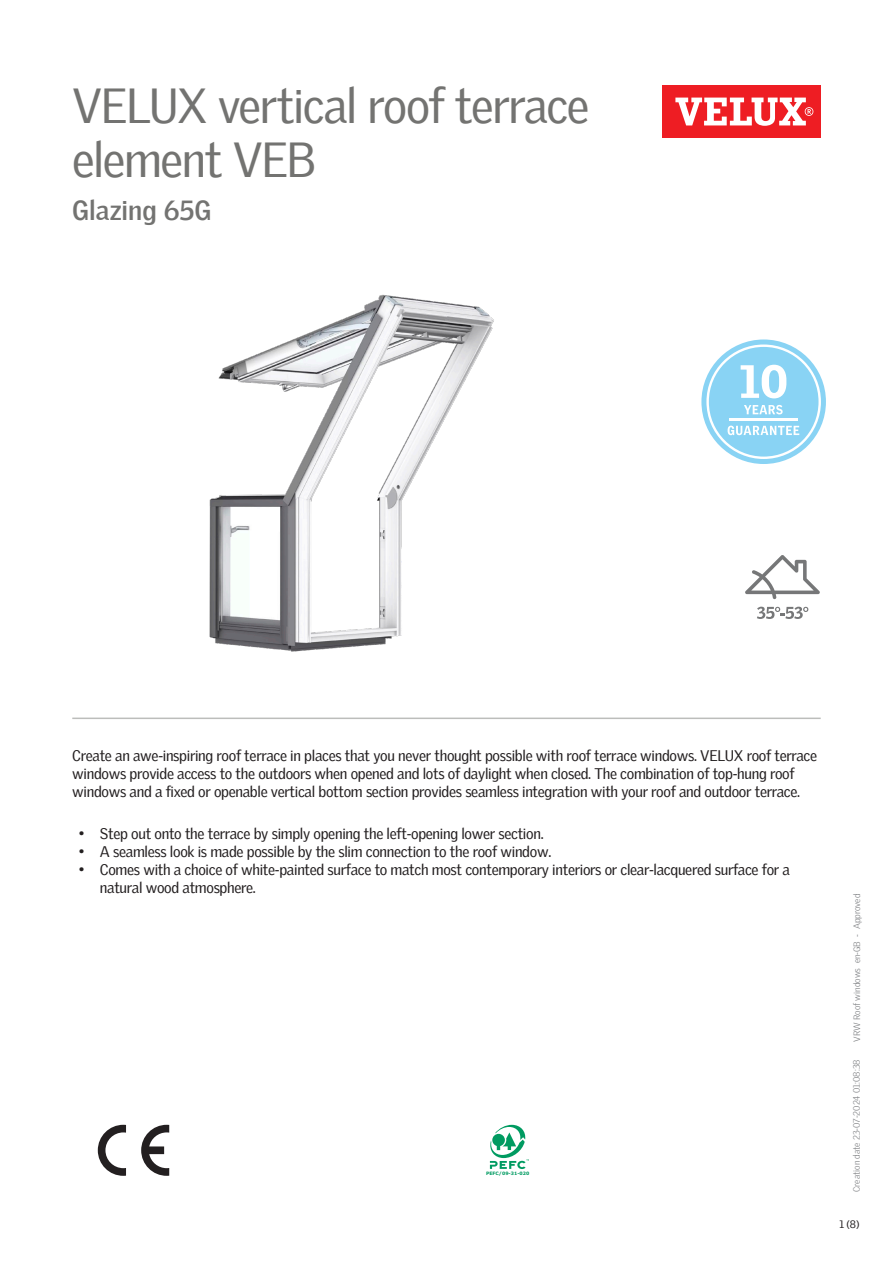
<style>
.page{position:relative;width:893px;height:1263px;background:#fff}
.page>*{position:absolute;margin:0;border:0;box-sizing:border-box;transform-origin:0 0}
.Headline{font:48px/54px "Velux Gothic";letter-spacing:-.03em;color:#737371}
.t1{font:700 27px "Velux Gothic";color:#737371}
.Body_Regular{font:15px/18px "Velux Gothic";letter-spacing:-.02em;color:#231f20}
.t2{font:10.5px "Velux Gothic";color:#231f20}
.t3{font:300 9px "Velux Gothic";color:#7c7e81}
.t4{font:700 4.65px "Verdana";color:#009b61}
</style>
<div class="page">
<div style="left:662px;top:85px;width:159px;height:53px;background:#ee1d23"></div>
<svg style="left:675px;top:98px;width:138px;height:28px"></svg>
<hr style="left:72px;top:717px;width:749px;height:2px;background:#bcbdbb">
<svg style="left:745px;top:555px;width:75px;height:44px"></svg>
<svg style="left:757px;top:607px;width:51px;height:12px"></svg>
<svg style="left:141px;top:1125px;width:28px;height:51px"></svg>
<svg style="left:98px;top:1125px;width:28px;height:51px"></svg>
<svg style="left:490px;top:1125px;width:39px;height:44px"></svg>
<svg style="left:701px;top:339px;width:125px;height:125px"></svg>
<img style="left:209px;top:294px;width:285px;height:358px">
<p class="Headline" style="left:72px;top:74px;width:519px">VELUX vertical roof terrace element VEB</p>
<p class="t1" style="left:72px;top:190px;width:141px">Glazing 65G</p>
<p class="Body_Regular" style="left:72px;top:745px;width:746px">Create an awe-inspiring roof terrace in places that you never thought possible with roof terrace windows. VELUX roof terrace windows provide access to the outdoors when opened and lots of daylight when closed. The combination of top-hung roof windows and a fixed or openable vertical bottom section provides seamless integration with your roof and outdoor terrace.</p>
<p class="Body_Regular" style="left:79px;top:823px;width:466px">• Step out onto the terrace by simply opening the left-opening lower section.</p>
<p class="Body_Regular" style="left:79px;top:841px;width:474px">• A seamless look is made possible by the slim connection to the roof window.</p>
<p class="Body_Regular" style="left:100px;top:859px;width:691px;text-indent:-21px">• Comes with a choice of white-painted surface to match most contemporary interiors or clear-lacquered surface for a natural wood atmosphere.</p>
<p class="t4" style="left:486px;top:1170px;width:45px">PEFC/09-31-020</p>
<p class="t3" style="left:850px;top:1042px;width:149px;rotate:-90deg">VRW Roof windows en-GB - Approved</p>
<p class="t3" style="left:850px;top:1192px;width:134px;rotate:-90deg">Creation date 23-07-2024 01:08:38</p>
<p class="t2" style="left:839px;top:1216px;width:22px">1 (8)</p>
</div>
